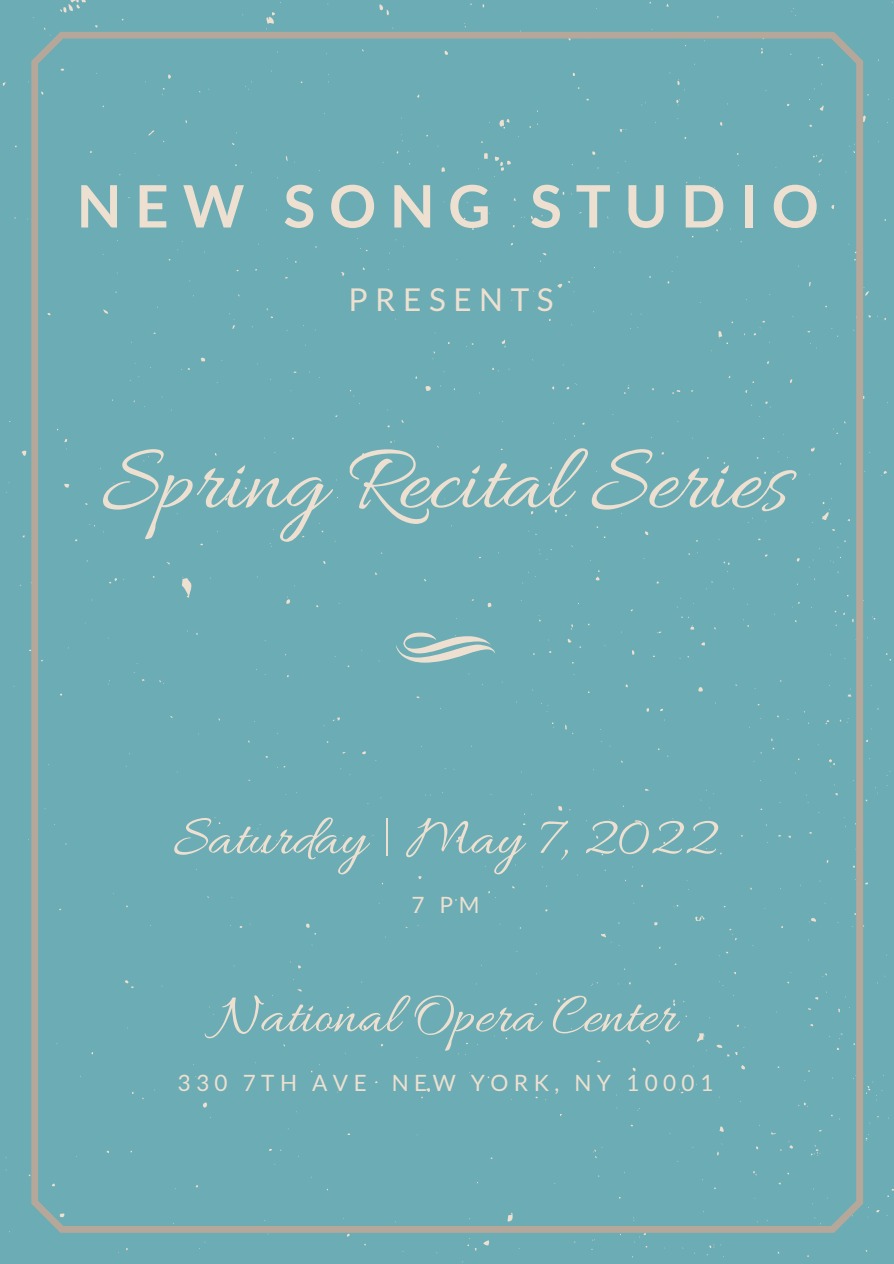
<style>
.page{position:relative;width:894px;height:1264px;background:#fff}
.page>*{position:absolute;margin:0;border:0;box-sizing:border-box;transform-origin:0 0}
.t1{font:96.15px "Allura";color:#ede0d0}
.t2{font:58.5px "Allura";color:#ede0d0}
.t3{font:700 58.5px "Lato";letter-spacing:.24em;color:#ede0d0}
.t4{font:31.5px "Lato";letter-spacing:.24em;color:#ede0d0}
.t5{font:22.5px "Lato";letter-spacing:.24em;color:#ede0d0}
</style>
<div class="page">
<div style="left:0;top:0;width:893px;height:1263px;background:#6cacb4"></div>
<div style="left:31px;top:32px;width:831px;height:1200px;background:#6cacb4"></div>
<svg style="left:396px;top:632px;width:99px;height:30px"></svg>
<p class="t3" style="left:77px;top:170px;width:742px">NEW SONG STUDIO</p>
<p class="t4" style="left:348px;top:280px;width:207px">PRESENTS</p>
<p class="t1" style="left:102px;top:428px;width:688px">Spring Recital Series</p>
<p class="t2" style="left:173px;top:805px;width:545px">Saturday | May 7, 2022</p>
<p class="t5" style="left:411px;top:890px;width:70px">7 PM</p>
<p class="t2" style="left:215px;top:983px;width:463px">National Opera Center</p>
<p class="t5" style="left:177px;top:1068px;width:537px">330 7TH AVE NEW YORK, NY 10001</p>
</div>
